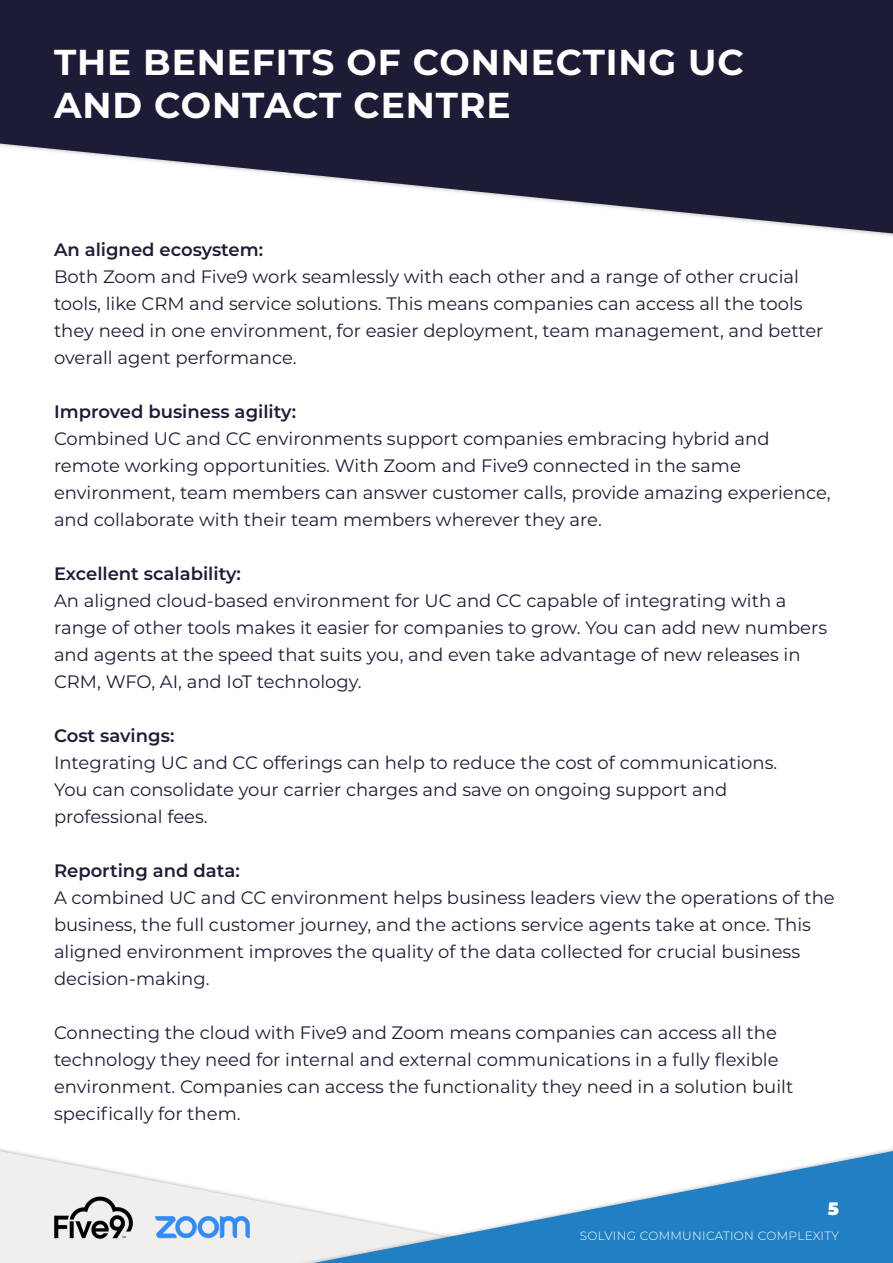
<style>
.page{position:relative;width:893px;height:1263px;background:#fff}
.page>*{position:absolute;margin:0;border:0;box-sizing:border-box;transform-origin:0 0}
.t1{font:700 36px/43.2px "Montserrat";letter-spacing:.025em;color:#fff}
.t2{font:18px/27px "Montserrat";color:#1c1d37}
.t3{font:600 18px "Montserrat";color:#1c1d37}
.t4{font:900 18px "Montserrat";color:#fff}
.t5{font:300 12px "Montserrat";letter-spacing:.025em;color:#fff}
</style>
<div class="page">
<svg style="left:0;top:0;width:893px;height:233px;fill:#1c1c37"></svg>
<svg style="left:0;top:1151px;width:211px;height:112px;fill:#f1eeee"></svg>
<div style="left:211px;top:1144px;width:682px;height:119px;background:#000;opacity:.3"></div>
<svg style="left:314px;top:1151px;width:579px;height:112px"></svg>
<img style="left:154px;top:1216px;width:97px;height:23px">
<img style="left:54px;top:1195px;width:78px;height:45px">
<h1 class="t1" style="left:54px;top:38px;width:691px">THE BENEFITS OF CONNECTING UC<br>AND CONTACT CENTRE</h1>
<p class="t3" style="left:54px;top:236px;width:211px">An aligned ecosystem:</p>
<p class="t2" style="left:54px;top:262px;width:771px">Both Zoom and Five9 work seamlessly with each other and a range of other crucial tools, like CRM and service solutions. This means companies can access all the tools they need in one environment, for easier deployment, team management, and better overall agent performance.</p>
<p class="t3" style="left:54px;top:398px;width:244px">Improved business agility:</p>
<p class="t2" style="left:54px;top:424px;width:778px">Combined UC and CC environments support companies embracing hybrid and remote working opportunities. With Zoom and Five9 connected in the same environment, team members can answer customer calls, provide amazing experience, and collaborate with their team members wherever they are.</p>
<p class="t3" style="left:54px;top:560px;width:188px">Excellent scalability:</p>
<p class="t2" style="left:54px;top:586px;width:775px">An aligned cloud-based environment for UC and CC capable of integrating with a range of other tools makes it easier for companies to grow. You can add new numbers and agents at the speed that suits you, and even take advantage of new releases in CRM, WFO, AI, and IoT technology.</p>
<p class="t3" style="left:54px;top:722px;width:122px">Cost savings:</p>
<p class="t2" style="left:54px;top:748px;width:725px">Integrating UC and CC offerings can help to reduce the cost of communications.<br>You can consolidate your carrier charges and save on ongoing support and professional fees.</p>
<p class="t3" style="left:54px;top:857px;width:187px">Reporting and data:</p>
<p class="t2" style="left:54px;top:883px;width:782px">A combined UC and CC environment helps business leaders view the operations of the business, the full customer journey, and the actions service agents take at once. This aligned environment improves the quality of the data collected for crucial business decision-making.</p>
<p class="t2" style="left:54px;top:1018px;width:741px">Connecting the cloud with Five9 and Zoom means companies can access all the technology they need for internal and external communications in a fully flexible environment. Companies can access the functionality they need in a solution built specifically for them.</p>
<p class="t4" style="left:828px;top:1195px;width:13px">5</p>
<p class="t5" style="left:580px;top:1227px;width:261px">SOLVING COMMUNICATION COMPLEXITY</p>
</div>
